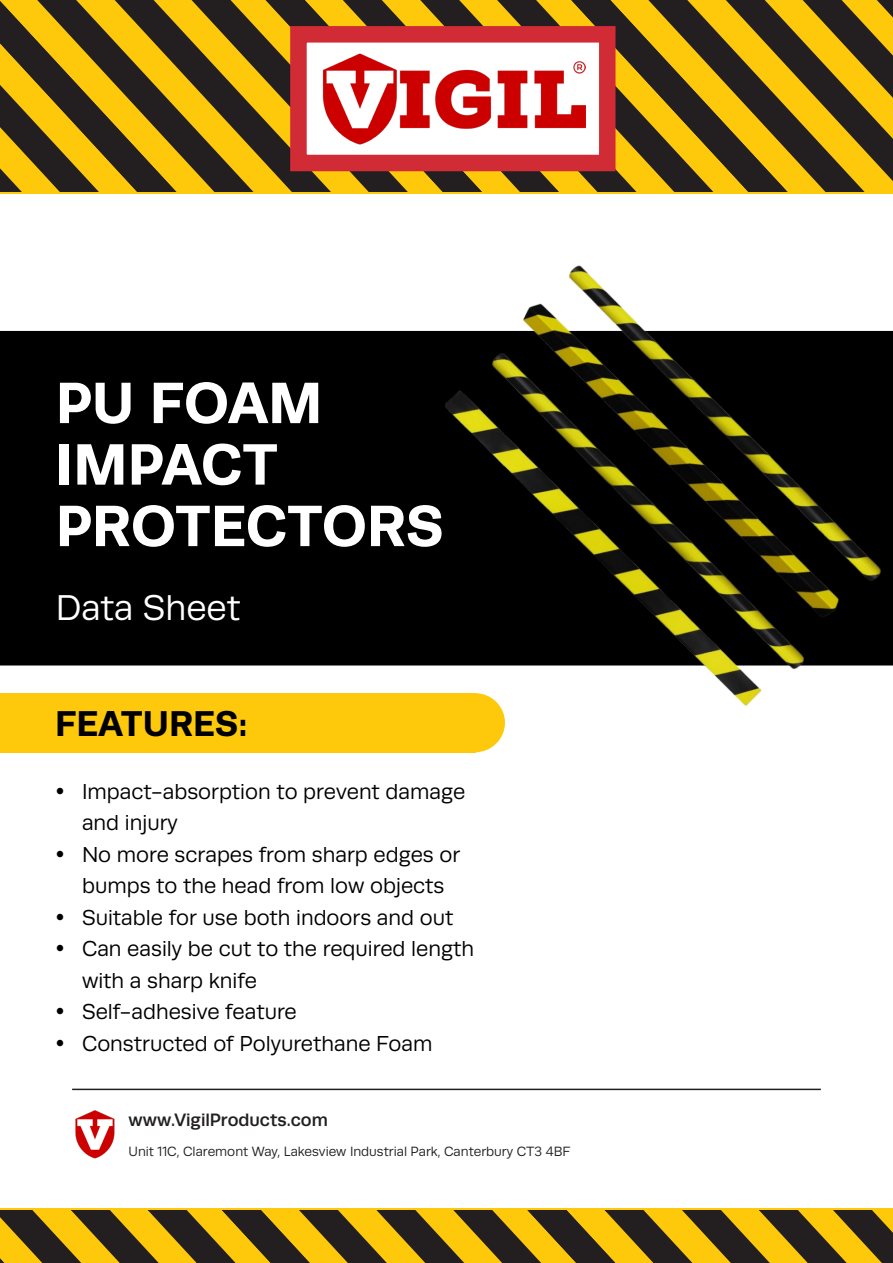
<style>
.page{position:relative;width:893px;height:1263px;background:#fff}
.page>*{position:absolute;margin:0;border:0;box-sizing:border-box;transform-origin:0 0}
.t1{font:700 58.5px/61.5px "Runda";color:#fff}
.t2{font:700 36px "Runda";color:#000}
.t3{font:36px "Runda";color:#fff}
.t4{font:21.75px/31.5px "Runda";color:#000}
.t5{font:500 18px "Runda";color:#231f20}
.t6{font:13.5px "Runda";color:#231f20}
</style>
<div class="page">
<hr style="left:72px;top:1089px;width:749px;height:1px;background:#231f20">
<svg style="left:0;top:1208px;width:893px;height:55px"></svg>
<img style="left:75px;top:1110px;width:40px;height:48px">
<div style="left:0;top:331px;width:893px;height:334px;background:#000"></div>
<div style="left:0;top:693px;width:475px;height:59px;background:#fec80b"></div>
<div style="left:445px;top:693px;width:60px;height:59px;background:#fec80b;border-radius:50%"></div>
<svg style="left:0;top:0;width:893px;height:192px"></svg>
<div style="left:290px;top:26px;width:325px;height:145px;background:#fff;border:16px solid #d12b35"></div>
<img style="left:322px;top:33px;width:264px;height:132px">
<hr style="left:0;top:192px;width:893px;height:2px;background:#fec80b">
<img style="left:446px;top:265px;width:438px;height:444px">
<p class="t1" style="left:56px;top:371px;width:389px">PU FOAM<br>IMPACT<br>PROTECTORS</p>
<p class="t3" style="left:56px;top:587px;width:186px">Data Sheet</p>
<p class="t2" style="left:55px;top:702px;width:194px">FEATURES:</p>
<p class="t4" style="left:82px;top:776px;width:385px">Impact-absorption to prevent damage and injury</p>
<p class="t4" style="left:82px;top:839px;width:380px">No more scrapes from sharp edges or bumps to the head from low objects</p>
<p class="t4" style="left:82px;top:902px;width:373px">Suitable for use both indoors and out</p>
<p class="t4" style="left:82px;top:933px;width:394px">Can easily be cut to the required length with a sharp knife</p>
<p class="t4" style="left:82px;top:996px;width:216px">Self-adhesive feature</p>
<p class="t4" style="left:82px;top:1028px;width:352px">Constructed of Polyurethane Foam</p>
<p class="t5" style="left:129px;top:1109px;width:201px">www.VigilProducts.com</p>
<p class="t6" style="left:129px;top:1143px;width:443px">Unit 11C, Claremont Way, Lakesview Industrial Park, Canterbury CT3 4BF</p>
</div>
